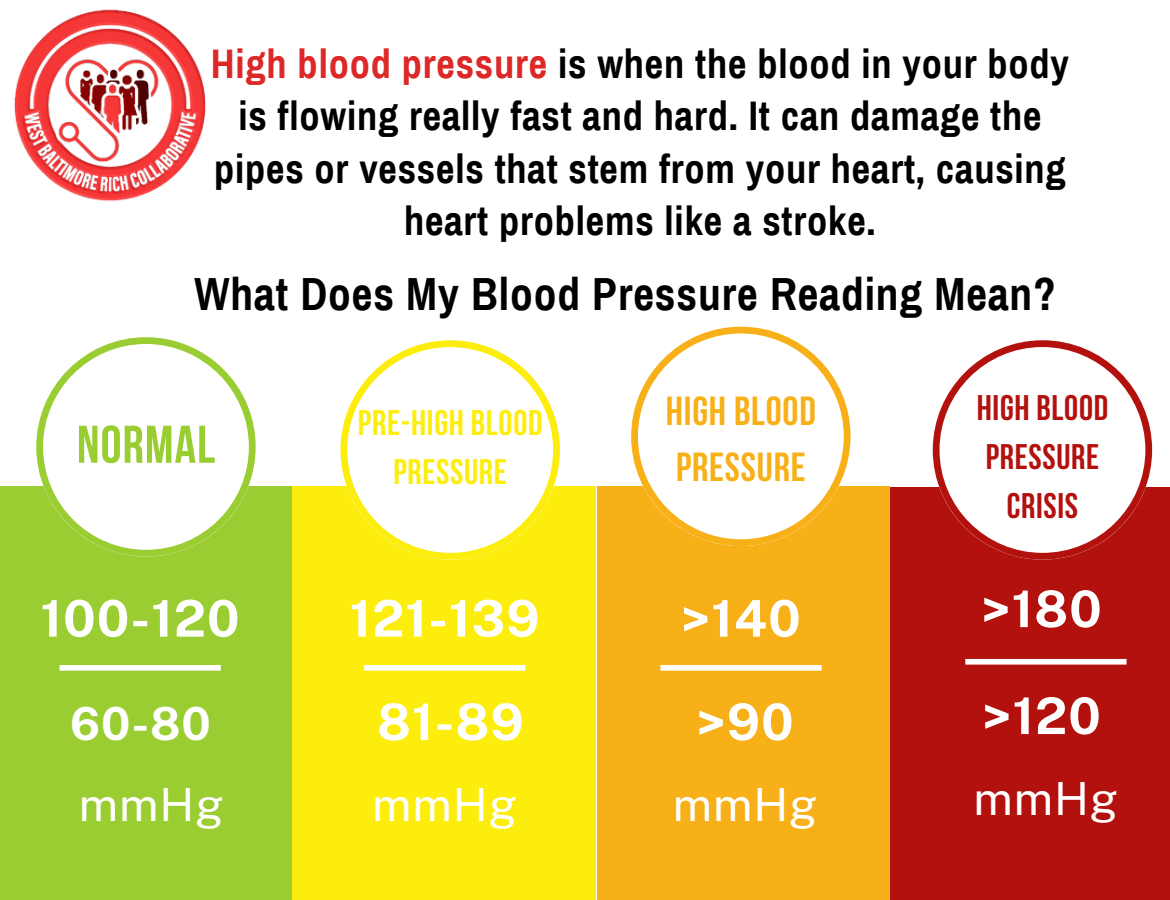
<style>
.page{position:relative;width:1170px;height:900px;background:#fff}
.page>*{position:absolute;margin:0;border:0;box-sizing:border-box;transform-origin:0 0}
.t1{font:700 53px "Bebas Neue";letter-spacing:.02em;color:#9acd31}
.t2{font:700 50.5px/103.5px "Public Sans";letter-spacing:.02em;color:#fff;text-align:center}
.t3{font:45.5px/84px "Public Sans";letter-spacing:.02em;color:#fff;text-align:center}
.t4{font:700 45.5px "Archivo Narrow";letter-spacing:.02em;color:#000}
.t5{font:700 45.5px "Public Sans";color:#fff}
.t6{font:700 40.5px/52.5px "Archivo Narrow";letter-spacing:.02em;color:#000;text-align:center}
.t7{font:700 40.5px/56.2px "Bebas Neue";letter-spacing:.02em;color:#f7b017}
.t8{font:700 35.5px/48.8px "Bebas Neue";letter-spacing:.02em;color:#b3110e;text-align:center}
.t9{font:700 35.5px/48.8px "Bebas Neue";letter-spacing:.02em;color:#fced0c;text-align:center}
.s1{color:#dd2828}
</style>
<div class="page">
<div style="left:0;top:487px;width:292px;height:413px;background:#9acd31"></div>
<svg style="left:36px;top:337px;width:220px;height:220px"></svg>
<div style="left:60px;top:665px;width:161px;height:6px;background:#fff"></div>
<img style="left:14px;top:9px;width:192px;height:192px">
<div style="left:292px;top:487px;width:304px;height:413px;background:#fced0c"></div>
<svg style="left:341px;top:340px;width:219px;height:220px"></svg>
<div style="left:364px;top:665px;width:161px;height:6px;background:#fff"></div>
<div style="left:889px;top:487px;width:281px;height:413px;background:#b3110e"></div>
<div style="left:597px;top:487px;width:292px;height:413px;background:#f7b017"></div>
<svg style="left:631px;top:327px;width:220px;height:219px"></svg>
<div style="left:660px;top:665px;width:162px;height:6px;background:#fff"></div>
<svg style="left:933px;top:340px;width:219px;height:220px"></svg>
<div style="left:965px;top:659px;width:162px;height:6px;background:#fff"></div>
<p class="t6" style="left:211px;top:38px;width:860px"><span class="s1">High blood pressure</span> is when the blood in your body is flowing really fast and hard. It can damage the pipes or vessels that stem from your heart, causing heart problems like a stroke.</p>
<p class="t4" style="left:195px;top:270px;width:863px">What Does My Blood Pressure Reading Mean?</p>
<h1 class="t1" style="left:77px;top:423px;width:140px">NORMAL</h1>
<p class="t9" style="left:358px;top:402px;width:186px">PRE-HIGH BLOOD<br>PRESSURE</p>
<p class="t7" style="left:666px;top:387px;width:152px">HIGH BLOOD<br>PRESSURE</p>
<p class="t8" style="left:977px;top:387px;width:133px">HIGH BLOOD<br>PRESSURE<br>CRISIS</p>
<p class="t2" style="left:40px;top:567px;width:201px">100-120</p>
<p class="t5" style="left:70px;top:696px;width:142px">60-80</p>
<p class="t3" style="left:79px;top:763px;width:146px">mmHg</p>
<p class="t2" style="left:350px;top:567px;width:191px">121-139<br>81-89</p>
<p class="t3" style="left:372px;top:763px;width:146px">mmHg</p>
<p class="t3" style="left:743px;top:572px;width:104px">&gt;140</p>
<p class="t2" style="left:681px;top:567px;width:121px">&gt;140 &gt;90</p>
<p class="t3" style="left:726px;top:679px;width:146px">&gt;90 mmHg</p>
<p class="t3" style="left:673px;top:763px;width:146px">mmHg</p>
<p class="t3" style="left:1001px;top:554px;width:105px">&gt;180</p>
<p class="t2" style="left:981px;top:555px;width:122px;line-height:107px;text-align:left">&gt;180 &gt;120</p>
<p class="t3" style="left:985px;top:661px;width:146px">&gt;120 mmHg</p>
<p class="t3" style="left:973px;top:757px;width:146px">mmHg</p>
</div>
